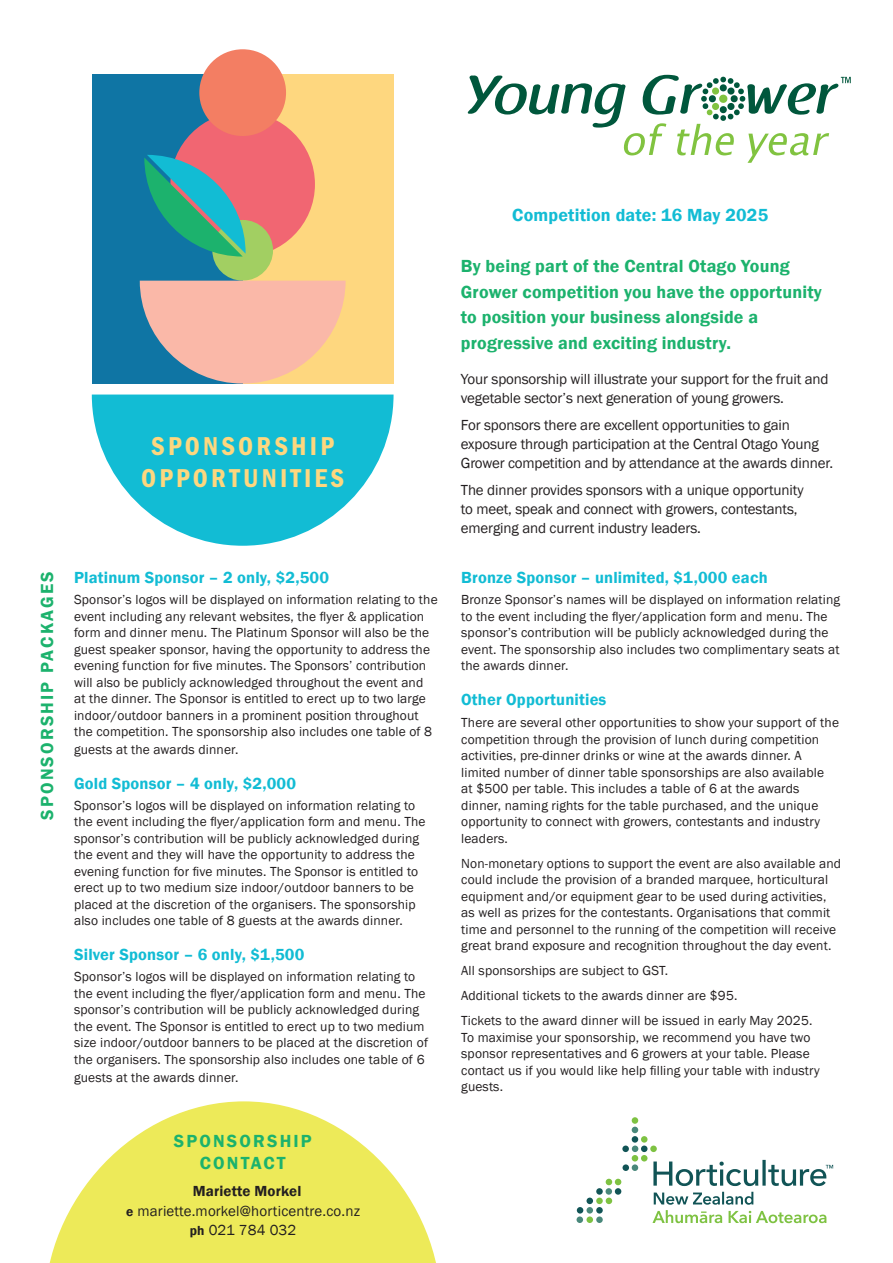
<style>
.page{position:relative;width:893px;height:1263px;background:#fff}
.page>*{position:absolute;margin:0;border:0;box-sizing:border-box;transform-origin:0 0}
.t1{font:26.1px/32.5px "Franklin Gothic Demi Cond C";letter-spacing:.12em;color:#fed77f;text-align:center}
.t2{font:600 18px/25.5px "Franklin Gothic";letter-spacing:.01em;color:#1cb26d}
.t3{font:600 18px/21.6px "Franklin Gothic";letter-spacing:.12em;color:#1cb26d;text-align:center}
.t4{font:600 18px "Franklin Gothic";letter-spacing:.01em;color:#12bcd4}
.t5{font:600 16.5px "Franklin Gothic";letter-spacing:.01em;color:#12bcd4}
.t6{font:15px/18.8px "Franklin Gothic";letter-spacing:-.01em;color:#231f20}
.t7{font:15px/19.5px "Franklin Gothic";letter-spacing:.01em;color:#231f20;text-align:center}
.t8{font:13.5px/16.5px "Franklin Gothic";letter-spacing:.01em;color:#231f20}
.s1{font-weight:600}
.s2{font-weight:600;font-size:13.5px}
</style>
<div class="page">
<svg style="left:467px;top:75px;width:384px;height:88px"></svg>
<svg style="left:92px;top:394px;width:302px;height:152px;fill:#12bcd4"></svg>
<div style="left:92px;top:74px;width:151px;height:310px;background:#0f75a4"></div>
<div style="left:243px;top:74px;width:151px;height:310px;background:#fed77f"></div>
<div style="left:170px;top:112px;width:145px;height:145px;background:#f16672;border-radius:50%"></div>
<div style="left:199px;top:49px;width:87px;height:87px;background:#f37e63;border-radius:50%"></div>
<div style="left:212px;top:220px;width:61px;height:61px;background:#a2cf62;border-radius:50%"></div>
<svg style="left:140px;top:281px;width:206px;height:103px"></svg>
<svg style="left:144px;top:155px;width:102px;height:102px"></svg>
<svg style="left:49px;top:1101px;width:387px;height:162px;fill:#edea59"></svg>
<div style="left:632px;top:1117px;width:6px;height:7px;background:#7ec242;border-radius:50%"></div>
<div style="left:632px;top:1164px;width:6px;height:7px;background:#49887b;border-radius:50%"></div>
<svg style="left:632px;top:1127px;width:15px;height:15px"></svg>
<div style="left:641px;top:1145px;width:6px;height:7px;background:#115456;border-radius:50%"></div>
<svg style="left:632px;top:1155px;width:15px;height:6px"></svg>
<div style="left:650px;top:1145px;width:7px;height:7px;background:#7ec242;border-radius:50%"></div>
<div style="left:622px;top:1145px;width:7px;height:7px;background:#115456;border-radius:50%"></div>
<div style="left:622px;top:1164px;width:7px;height:7px;background:#115456;border-radius:50%"></div>
<div style="left:632px;top:1145px;width:6px;height:7px;background:#49887b;border-radius:50%"></div>
<div style="left:605px;top:1188px;width:7px;height:7px;background:#49887b;border-radius:50%"></div>
<div style="left:615px;top:1188px;width:6px;height:7px;background:#115456;border-radius:50%"></div>
<svg style="left:606px;top:1179px;width:15px;height:6px"></svg>
<svg style="left:596px;top:1188px;width:7px;height:7px"></svg>
<div style="left:606px;top:1197px;width:6px;height:7px;background:#7ec242;border-radius:50%"></div>
<div style="left:596px;top:1197px;width:7px;height:7px;background:#7ec242;border-radius:50%"></div>
<div style="left:596px;top:1207px;width:7px;height:6px;background:#115456;border-radius:50%"></div>
<div style="left:596px;top:1216px;width:7px;height:7px;background:#49887b;border-radius:50%"></div>
<div style="left:586px;top:1197px;width:7px;height:7px;background:#115456;border-radius:50%"></div>
<div style="left:586px;top:1207px;width:7px;height:6px;background:#49887b;border-radius:50%"></div>
<svg style="left:577px;top:1207px;width:6px;height:6px"></svg>
<div style="left:586px;top:1216px;width:7px;height:7px;background:#7ec242;border-radius:50%"></div>
<div style="left:577px;top:1216px;width:6px;height:7px;background:#49887b;border-radius:50%"></div>
<svg style="left:653px;top:1160px;width:180px;height:26px"></svg>
<svg style="left:652px;top:1192px;width:174px;height:31px"></svg>
<h1 class="t1" style="left:141px;top:429px;width:205px">SPONSORSHIP<br>OPPORTUNITIES</h1>
<h2 class="t3" style="left:37px;top:820px;width:250px;rotate:-90deg">SPONSORSHIP PACKAGES</h2>
<p class="t5" style="left:74px;top:568px;width:256px">Platinum Sponsor – 2 only, $2,500</p>
<p class="t8" style="left:74px;top:592px;width:365px">Sponsor’s logos will be displayed on information relating to the event including any relevant websites, the flyer &amp; application form and dinner menu. The Platinum Sponsor will also be the guest speaker sponsor, having the opportunity to address the evening function for five minutes. The Sponsors’ contribution will also be publicly acknowledged throughout the event and at the dinner. The Sponsor is entitled to erect up to two large indoor/outdoor banners in a prominent position throughout the competition. The sponsorship also includes one table of 8</p>
<p class="t8" style="left:74px;top:742px;width:166px">guests at the awards dinner.</p>
<p class="t5" style="left:74px;top:773px;width:223px">Gold Sponsor – 4 only, $2,000</p>
<p class="t8" style="left:74px;top:797px;width:353px">Sponsor’s logos will be displayed on information relating to the event including the flyer/application form and menu. The sponsor’s contribution will be publicly acknowledged during the event and they will have the opportunity to address the evening function for five minutes. The Sponsor is entitled to erect up to two medium size indoor/outdoor banners to be placed at the discretion of the organisers. The sponsorship also includes one table of 8 guests at the awards dinner.</p>
<p class="t5" style="left:74px;top:945px;width:232px">Silver Sponsor – 6 only, $1,500</p>
<p class="t8" style="left:74px;top:969px;width:356px">Sponsor’s logos will be displayed on information relating to the event including the flyer/application form and menu. The sponsor’s contribution will be publicly acknowledged during the event. The Sponsor is entitled to erect up to two medium size indoor/outdoor banners to be placed at the discretion of the organisers. The sponsorship also includes one table of 6</p>
<p class="t8" style="left:74px;top:1069px;width:166px">guests at the awards dinner.</p>
<h2 class="t3" style="left:174px;top:1130px;width:140px">SPONSORSHIP<br>CONTACT</h2>
<p class="t7" style="left:126px;top:1182px;width:235px"><span class="s1">Mariette Morkel<br></span><span class="s2">e</span> mariette.morkel@horticentre.co.nz <span class="s2">ph</span> 021 784 032</p>
<h2 class="t4" style="left:512px;top:204px;width:257px">Competition date: 16 May 2025</h2>
<h2 class="t2" style="left:461px;top:253px;width:363px">By being part of the Central Otago Young Grower competition you have the opportunity to position your business alongside a progressive and exciting industry.</h2>
<p class="t6" style="left:461px;top:370px;width:369px">Your sponsorship will illustrate your support for the fruit and vegetable sector’s next generation of young growers.</p>
<p class="t6" style="left:461px;top:416px;width:374px">For sponsors there are excellent opportunities to gain exposure through participation at the Central Otago Young<br>Grower competition and by attendance at the awards dinner.</p>
<p class="t6" style="left:461px;top:481px;width:344px;line-height:19.2px">The dinner provides sponsors with a unique opportunity to meet, speak and connect with growers, contestants, emerging and current industry leaders.</p>
<p class="t5" style="left:461px;top:568px;width:308px">Bronze Sponsor – unlimited, $1,000 each</p>
<p class="t8" style="left:461px;top:592px;width:380px">Bronze Sponsor’s names will be displayed on information relating to the event including the flyer/application form and menu. The sponsor’s contribution will be publicly acknowledged during the event. The sponsorship also includes two complimentary seats at the awards dinner.</p>
<p class="t5" style="left:461px;top:689px;width:147px">Other Opportunities</p>
<p class="t8" style="left:461px;top:715px;width:379px">There are several other opportunities to show your support of the competition through the provision of lunch during competition activities, pre-dinner drinks or wine at the awards dinner. A limited number of dinner table sponsorships are also available<br>at $500 per table. This includes a table of 6 at the awards dinner, naming rights for the table purchased, and the unique opportunity to connect with growers, contestants and industry leaders.</p>
<p class="t8" style="left:461px;top:855px;width:381px">Non-monetary options to support the event are also available and could include the provision of a branded marquee, horticultural equipment and/or equipment gear to be used during activities, as well as prizes for the contestants. Organisations that commit time and personnel to the running of the competition will receive great brand exposure and recognition throughout the day event.</p>
<p class="t8" style="left:461px;top:959px;width:353px;line-height:25px">All sponsorships are subject to GST.<br>Additional tickets to the awards dinner are $95.<br>Tickets to the award dinner will be issued in early May 2025.</p>
<p class="t8" style="left:461px;top:1029px;width:360px">To maximise your sponsorship, we recommend you have two sponsor representatives and 6 growers at your table. Please contact us if you would like help filling your table with industry guests.</p>
</div>
